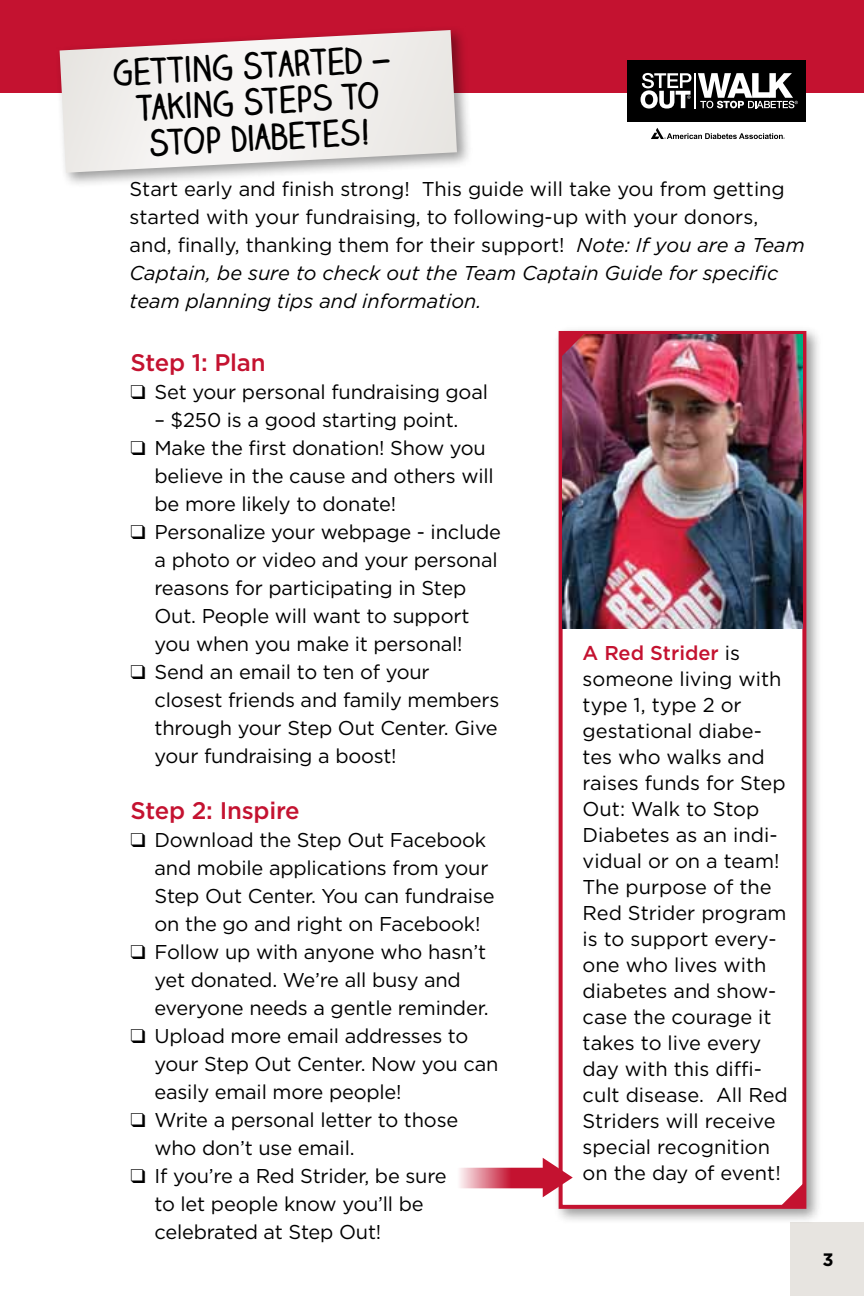
<style>
.page{position:relative;width:864px;height:1296px;background:#fff}
.page>*{position:absolute;margin:0;border:0;box-sizing:border-box;transform-origin:0 0}
.t1{font:700 34px/36px "Claire Hand";color:#000;text-align:center}
.t2{font:500 24px "Gotham";letter-spacing:-.01em;color:#c41230}
.t3{font:20px/28px "Gotham";letter-spacing:-.01em;color:#000}
.t4{font:700 18px "Gotham";color:#000}
.s1{font-style:italic}
.s2{font-weight:500;color:#c41230}
</style>
<div class="page">
<div style="left:791px;top:1223px;width:73px;height:73px;background:#e7e4e0"></div>
<div style="left:0;top:0;width:864px;height:92px;background:#c41230"></div>
<div style="left:628px;top:60px;width:178px;height:62px;background:#000"></div>
<hr style="left:694px;top:73px;width:1px;height:35px;background:#fff">
<svg style="left:651px;top:128px;width:134px;height:11px"></svg>
<svg style="left:641px;top:73px;width:51px;height:36px"></svg>
<svg style="left:698px;top:73px;width:100px;height:35px"></svg>
<div style="left:55px;top:25px;width:418px;height:164px;background:#000;opacity:.4"></div>
<svg style="left:60px;top:30px;width:397px;height:143px"></svg>
<hr style="left:0;top:1223px;width:1px;height:73px;background:#e7e4e0">
<div style="left:553px;top:325px;width:270px;height:900px;background:#000;opacity:.4"></div>
<div style="left:559px;top:331px;width:247px;height:878px;background:#fff;border:4px solid #c41230"></div>
<img style="left:563px;top:335px;width:240px;height:294px">
<svg style="left:561px;top:333px;width:24px;height:24px"></svg>
<svg style="left:780px;top:1182px;width:24px;height:25px"></svg>
<svg style="left:459px;top:1158px;width:114px;height:39px"></svg>
<h1 class="t1" style="left:111px;top:54px;width:289px;rotate:-3deg">Getting Started—<br>Taking Steps to<br>Stop Diabetes!</h1>
<p class="t3" style="left:130px;top:174px;width:677px">Start early and finish strong! This guide will take you from getting started with your fundraising, to following-up with your donors, and, finally, thanking them for their support! <span class="s1">Note: If you are a Team Captain, be sure to check out the Team Captain Guide for specific team planning tips and information.</span></p>
<p class="t2" style="left:130px;top:347px;width:137px">Step 1: Plan</p>
<p class="t3" style="left:130px;top:378px;width:359px">❑ Set your personal fundraising goal</p>
<p class="t3" style="left:154px;top:406px;width:306px">– $250 is a good starting point.</p>
<p class="t3" style="left:154px;top:434px;width:341px;text-indent:-24px">❑ Make the first donation! Show you believe in the cause and others will be more likely to donate!</p>
<p class="t3" style="left:154px;top:518px;width:348px;text-indent:-24px">❑ Personalize your webpage - include a photo or video and your personal reasons for participating in Step Out. People will want to support you when you make it personal!</p>
<p class="t3" style="left:154px;top:658px;width:346px;text-indent:-24px">❑ Send an email to ten of your closest friends and family members through your Step Out Center. Give your fundraising a boost!</p>
<p class="t2" style="left:130px;top:795px;width:171px">Step 2: Inspire</p>
<p class="t3" style="left:154px;top:826px;width:342px;text-indent:-24px">❑ Download the Step Out Facebook and mobile applications from your<br>Step Out Center. You can fundraise on the go and right on Facebook!</p>
<p class="t3" style="left:154px;top:938px;width:336px;text-indent:-24px">❑ Follow up with anyone who hasn’t yet donated. We’re all busy and everyone needs a gentle reminder.</p>
<p class="t3" style="left:154px;top:1022px;width:345px;text-indent:-24px">❑ Upload more email addresses to your Step Out Center. Now you can easily email more people!</p>
<p class="t3" style="left:154px;top:1106px;width:305px;text-indent:-24px">❑ Write a personal letter to those who don’t use email.</p>
<p class="t3" style="left:154px;top:1162px;width:294px;text-indent:-24px">❑ If you’re a Red Strider, be sure to let people know you’ll be celebrated at Step Out!</p>
<p class="t3" style="left:583px;top:640px;width:207px;line-height:26px"><span class="s2">A Red Strider</span> is someone living with type 1, type 2 or gestational diabe&shy;tes who walks and raises funds for Step<br>Out: Walk to Stop<br>Diabetes as an indi&shy;vidual or on a team!<br>The purpose of the<br>Red Strider program is to support every&shy;one who lives with diabetes and show&shy;case the courage it takes to live every day with this diffi&shy;cult disease. All Red<br>Striders will receive special recognition on the day of event!</p>
<p class="t4" style="left:823px;top:1247px;width:13px">3</p>
</div>
